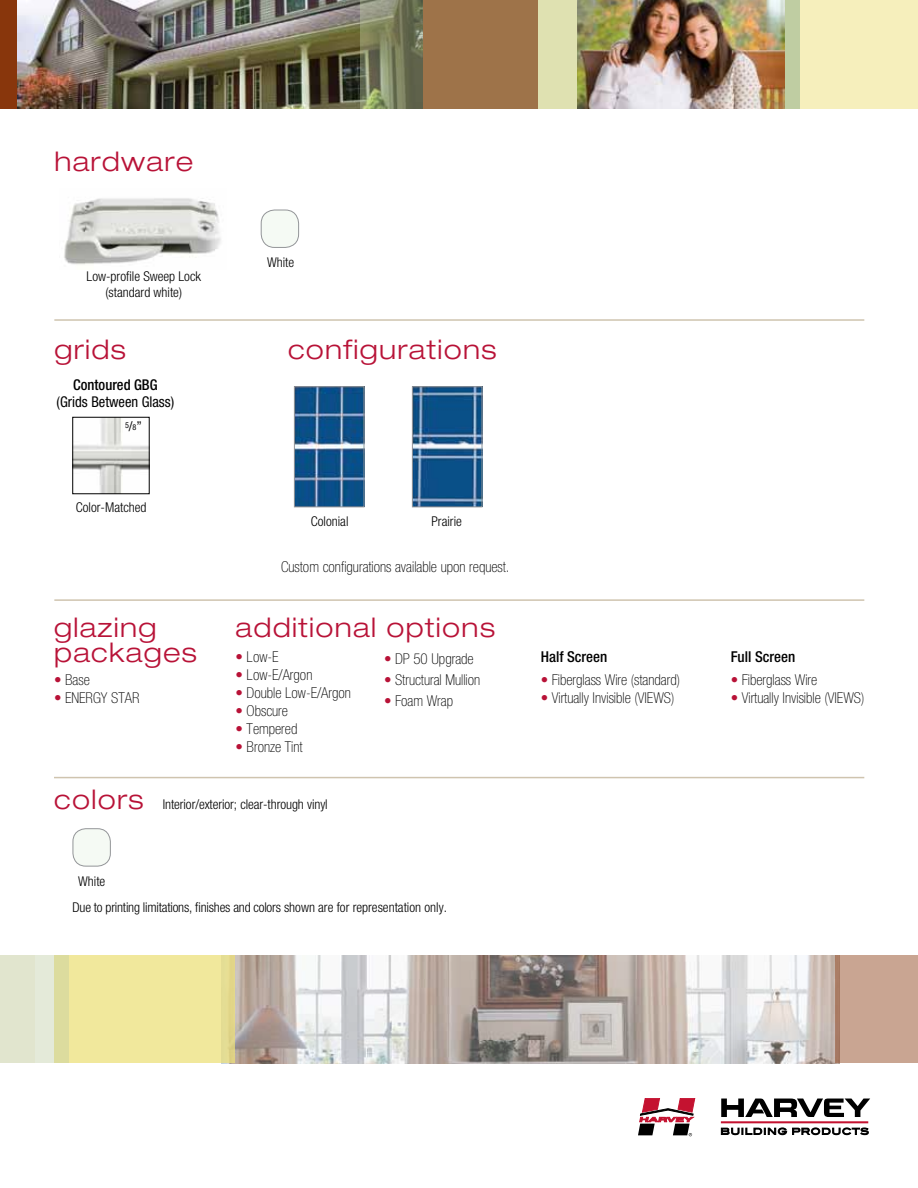
<style>
.page{position:relative;width:918px;height:1188px;background:#fff}
.page>*{position:absolute;margin:0;border:0;box-sizing:border-box;transform-origin:0 0}
.t1{font:300 expanded 27px/25.2px "Helvetica Neue LT Std";letter-spacing:.05em;color:#b81237}
.t2{font:100 condensed 15px "Helvetica Neue LT Std";color:#000}
.t3{font:500 condensed 15px "Helvetica Neue LT Std";color:#000}
.t4{font:condensed 14.85px "Helvetica Neue LT Std";color:#000}
.t5{font:500 condensed 14.85px "Helvetica Neue LT Std";color:#000}
.t6{font:300 condensed 13.5px/16.2px "Helvetica Neue LT Std";color:#000;text-align:center}
.t7{font:condensed 8.1px "Helvetica Neue LT Std";color:#000}
.s1{font-size:13.5px}
.s2{color:#b81237}
.s3{font-stretch:expanded;font-size:27px;color:#b81237}
</style>
<div class="page">
<svg style="left:721px;top:1099px;width:149px;height:18px"></svg>
<hr style="left:721px;top:1121px;width:147px;height:2px;background:#c41230">
<svg style="left:721px;top:1127px;width:148px;height:8px"></svg>
<svg style="left:638px;top:1098px;width:57px;height:38px"></svg>
<img style="left:64px;top:198px;width:157px;height:67px">
<div style="left:73px;top:829px;width:37px;height:37px;background:#f5faf4;border-radius:13px"></div>
<div style="left:73px;top:829px;width:38px;height:37px;border:1px solid #939598;border-radius:13px"></div>
<div style="left:261px;top:210px;width:38px;height:37px;background:#f5faf4;border-radius:14px"></div>
<div style="left:261px;top:210px;width:38px;height:38px;border:1px solid #939598;border-radius:14px"></div>
<img style="left:74px;top:419px;width:74px;height:73px">
<div style="left:72px;top:417px;width:78px;height:77px;border:1px solid #000"></div>
<img style="left:296px;top:388px;width:66px;height:117px">
<div style="left:294px;top:386px;width:70px;height:121px;border:1px solid #939598"></div>
<img style="left:414px;top:388px;width:66px;height:117px">
<div style="left:412px;top:386px;width:70px;height:121px;border:1px solid #939598"></div>
<hr style="left:54px;top:599px;width:810px;height:2px;background:#cfc4af">
<hr style="left:54px;top:777px;width:810px;height:1px;background:#cfc4af">
<hr style="left:54px;top:319px;width:810px;height:2px;background:#cfc4af">
<div style="left:31px;top:0;width:887px;height:109px;background:#f6efbc"></div>
<div style="left:0;top:0;width:538px;height:109px;background:#88360c"></div>
<img style="left:18px;top:0;width:342px;height:109px">
<img style="left:235px;top:955px;width:600px;height:108px">
<svg style="left:68px;top:955px;width:167px;height:108px;background:#efe69a"></svg>
<svg style="left:0;top:955px;width:68px;height:108px;background:#e0e4c7"></svg>
<div style="left:835px;top:955px;width:83px;height:108px;background:#c9a592"></div>
<svg style="left:360px;top:0;width:218px;height:109px;background:#9e8a62"></svg>
<div style="left:578px;top:0;width:222px;height:109px;background:#bfcda2"></div>
<img style="left:578px;top:0;width:206px;height:109px">
<h1 class="t1" style="left:54px;top:148px;width:140px">hardware</h1>
<p class="t6" style="left:87px;top:268px;width:116px">Low-profile Sweep Lock (standard white)</p>
<p class="t6" style="left:267px;top:254px;width:29px">White</p>
<h1 class="t1" style="left:54px;top:336px;width:73px">grids</h1>
<h1 class="t1" style="left:288px;top:336px;width:210px">configurations</h1>
<p class="t5" style="left:73px;top:376px;width:86px">Contoured GBG</p>
<p class="t4" style="left:57px;top:393px;width:119px">(Grids Between Glass)</p>
<p class="t7" style="left:125px;top:422px;width:19px">5<span class="s1">/</span>8<span class="s1">”</span></p>
<p class="t6" style="left:76px;top:499px;width:72px">Color-Matched</p>
<h1 class="t1" style="left:54px;top:614px;width:144px">glazing packages</h1>
<p class="t2" style="left:54px;top:671px;width:37px"><span class="s2">•</span> Base</p>
<p class="t2" style="left:54px;top:689px;width:87px"><span class="s2">•</span> ENERGY STAR</p>
<p class="t6" style="left:311px;top:513px;width:39px">Colonial</p>
<p class="t6" style="left:431px;top:513px;width:32px">Prairie</p>
<p class="t2" style="left:281px;top:559px;width:230px">Custom configurations available upon request.</p>
<h1 class="t1" style="left:236px;top:614px;width:261px">additional options</h1>
<p class="t2" style="left:236px;top:649px;width:45px"><span class="s2">•</span> Low-E</p>
<p class="t2" style="left:236px;top:667px;width:78px"><span class="s2">•</span> Low-E/Argon</p>
<p class="t2" style="left:236px;top:685px;width:117px"><span class="s2">•</span> Double Low-E/Argon</p>
<p class="t2" style="left:236px;top:703px;width:54px"><span class="s2">•</span> Obscure</p>
<p class="t2" style="left:236px;top:721px;width:63px"><span class="s2">•</span> Tempered</p>
<p class="t2" style="left:236px;top:739px;width:69px"><span class="s2">•</span> Bronze Tint</p>
<p class="t2" style="left:384px;top:651px;width:91px"><span class="s2">•</span> DP 50 Upgrade</p>
<p class="t2" style="left:384px;top:671px;width:98px"><span class="s2">•</span> Structural Mullion</p>
<p class="t2" style="left:384px;top:692px;width:71px"><span class="s2">•</span> Foam Wrap</p>
<p class="t6" style="left:54px;top:796px;width:275px"><span class="s3">colors</span> Interior/exterior; clear-through vinyl</p>
<p class="t6" style="left:78px;top:873px;width:29px">White</p>
<p class="t6" style="left:73px;top:899px;width:376px">Due to printing limitations, finishes and colors shown are for representation only.</p>
<p class="t3" style="left:541px;top:647px;width:68px">Half Screen</p>
<p class="t2" style="left:541px;top:671px;width:141px"><span class="s2">•</span> Fiberglass Wire (standard)</p>
<p class="t2" style="left:541px;top:689px;width:135px"><span class="s2">•</span> Virtually Invisible (VIEWS)</p>
<p class="t3" style="left:731px;top:647px;width:66px">Full Screen</p>
<p class="t2" style="left:731px;top:671px;width:88px"><span class="s2">•</span> Fiberglass Wire</p>
<p class="t2" style="left:731px;top:689px;width:135px"><span class="s2">•</span> Virtually Invisible (VIEWS)</p>
</div>
